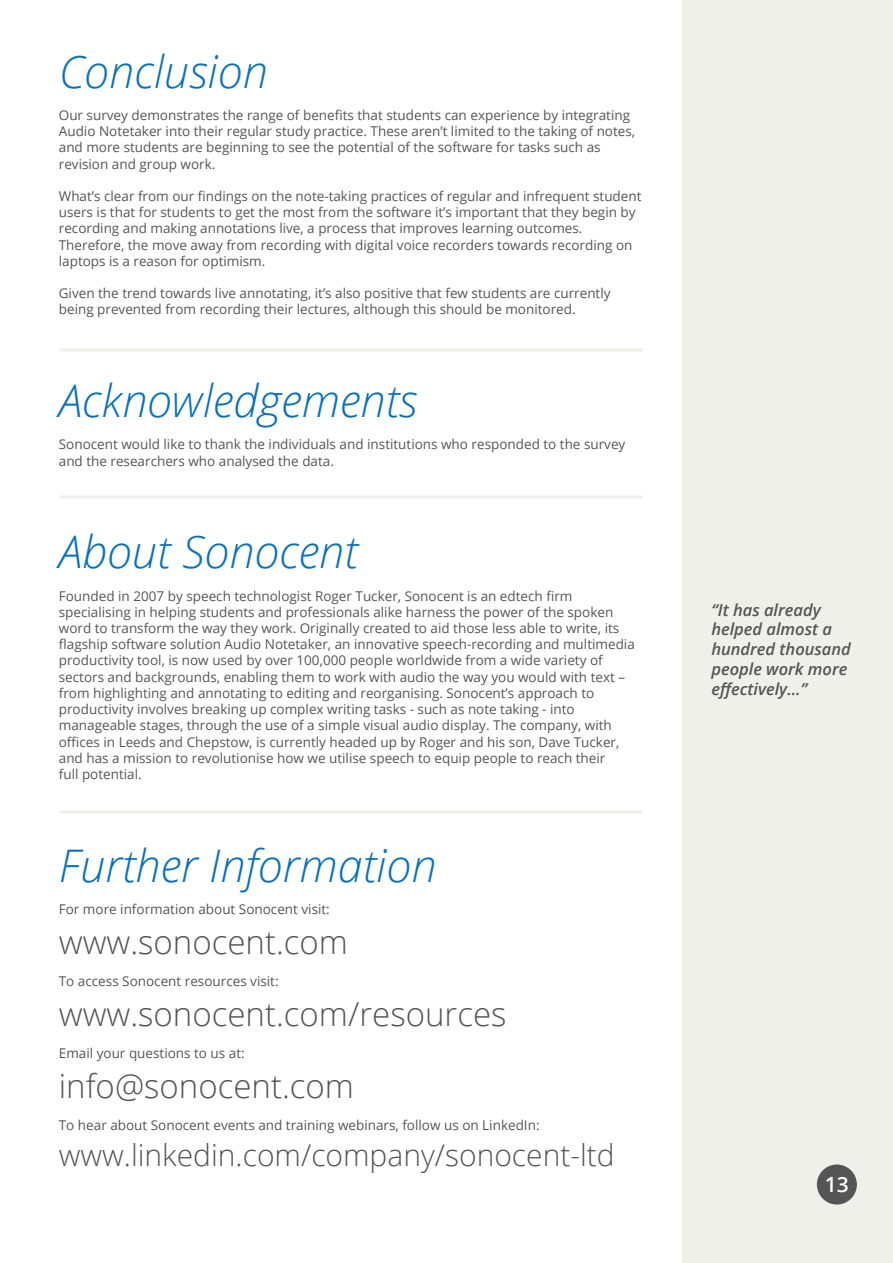
<style>
.page{position:relative;width:893px;height:1263px;background:#fff}
.page>*{position:absolute;margin:0;border:0;box-sizing:border-box;transform-origin:0 0}
.t1{font:italic 300 45px "Open Sans";color:#0971ba}
.t2{font:300 33px "Open Sans";color:#545554}
.t3{font:300 30px "Open Sans";color:#545554}
.t4{font:600 21px "Open Sans";color:#fff}
.t5{font:italic 600 16.5px/19.8px "Open Sans";color:#545554}
.t6{font:13.5px/16.2px "Open Sans";color:#545554}
</style>
<div class="page">
<hr style="left:59px;top:349px;width:584px;height:3px;background:#f0f0ea">
<hr style="left:59px;top:810px;width:584px;height:3px;background:#f0f0ea">
<hr style="left:59px;top:495px;width:584px;height:3px;background:#f0f0ea">
<div style="left:683px;top:0;width:210px;height:1263px;background:#f0f0ea"></div>
<div style="left:817px;top:1164px;width:40px;height:40px;background:#545554;border-radius:50%"></div>
<h1 class="t1" style="left:59px;top:40px;width:210px">Conclusion</h1>
<p class="t6" style="left:59px;top:107px;width:578px">Our survey demonstrates the range of benefits that students can experience by integrating Audio Notetaker into their regular study practice. These aren’t limited to the taking of notes, and more students are beginning to see the potential of the software for tasks such as revision and group work.</p>
<p class="t6" style="left:59px;top:188px;width:584px">What’s clear from our findings on the note-taking practices of regular and infrequent student users is that for students to get the most from the software it’s important that they begin by recording and making annotations live, a process that improves learning outcomes.<br>Therefore, the move away from recording with digital voice recorders towards recording on laptops is a reason for optimism.</p>
<p class="t6" style="left:59px;top:285px;width:553px">Given the trend towards live annotating, it’s also positive that few students are currently being prevented from recording their lectures, although this should be monitored.</p>
<h1 class="t1" style="left:59px;top:370px;width:360px">Acknowledgements</h1>
<p class="t6" style="left:59px;top:436px;width:568px">Sonocent would like to thank the individuals and institutions who responded to the survey and the researchers who analysed the data.</p>
<h1 class="t1" style="left:59px;top:521px;width:301px">About Sonocent</h1>
<p class="t6" style="left:59px;top:587px;width:577px">Founded in 2007 by speech technologist Roger Tucker, Sonocent is an edtech firm specialising in helping students and professionals alike harness the power of the spoken word to transform the way they work. Originally created to aid those less able to write, its flagship software solution Audio Notetaker, an innovative speech-recording and multimedia productivity tool, is now used by over 100,000 people worldwide from a wide variety of sectors and backgrounds, enabling them to work with audio the way you would with text – from highlighting and annotating to editing and reorganising. Sonocent’s approach to productivity involves breaking up complex writing tasks - such as note taking - into manageable stages, through the use of a simple visual audio display. The company, with offices in Leeds and Chepstow, is currently headed up by Roger and his son, Dave Tucker, and has a mission to revolutionise how we utilise speech to equip people to reach their<br>full potential.</p>
<h1 class="t1" style="left:59px;top:834px;width:379px">Further Information</h1>
<p class="t6" style="left:59px;top:900px;width:273px">For more information about Sonocent visit:</p>
<h2 class="t2" style="left:59px;top:919px;width:291px">www.sonocent.com</h2>
<p class="t6" style="left:59px;top:972px;width:221px">To access Sonocent resources visit:</p>
<h2 class="t2" style="left:59px;top:991px;width:449px">www.sonocent.com/resources</h2>
<p class="t6" style="left:59px;top:1044px;width:187px">Email your questions to us at:</p>
<h2 class="t2" style="left:59px;top:1063px;width:297px">info@sonocent.com</h2>
<p class="t6" style="left:59px;top:1116px;width:482px">To hear about Sonocent events and training webinars, follow us on LinkedIn:</p>
<h3 class="t3" style="left:59px;top:1134px;width:557px">www.linkedin.com/company/sonocent-ltd</h3>
<p class="t5" style="left:711px;top:599px;width:141px">“It has already helped almost a hundred thousand people work more effectively...”</p>
<h3 class="t4" style="left:825px;top:1170px;width:25px">13</h3>
</div>
